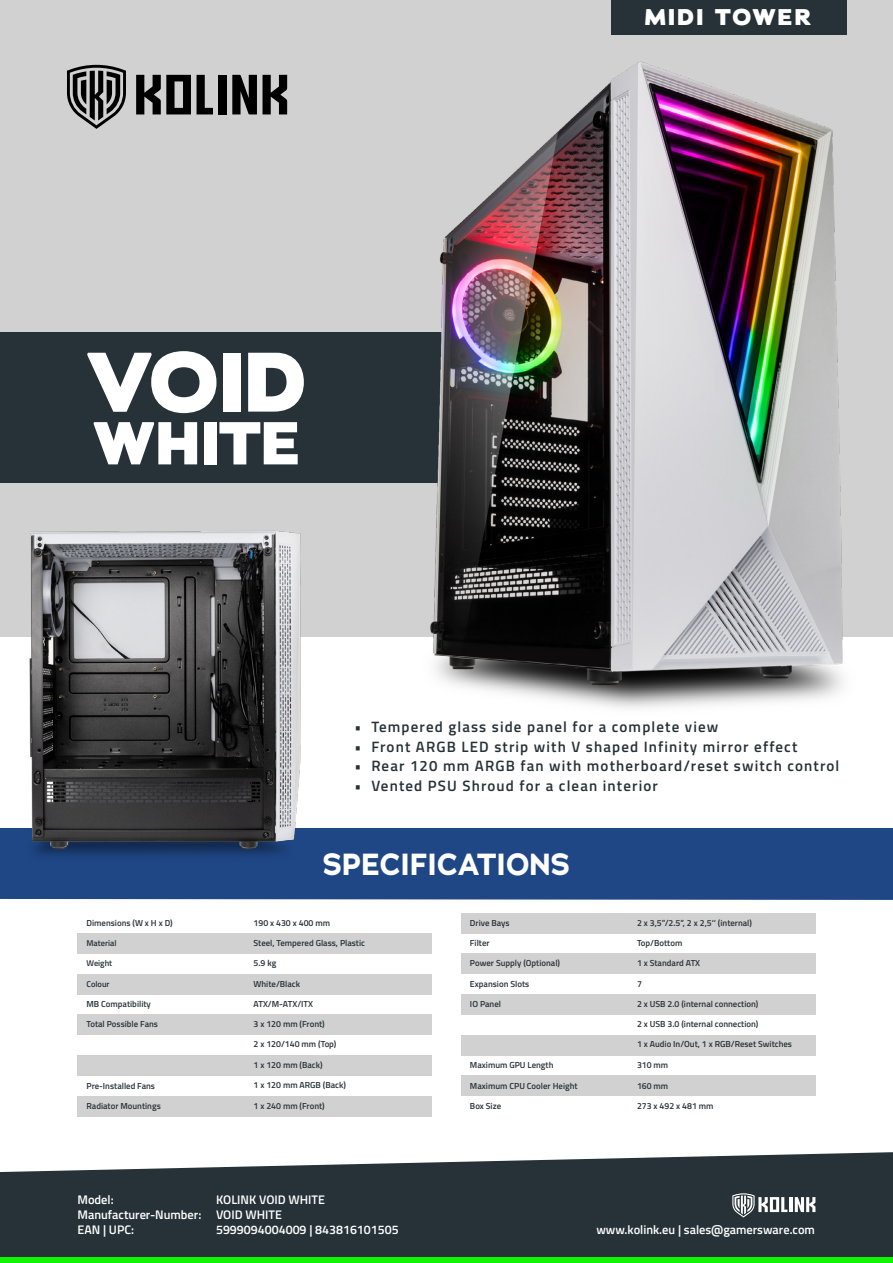
<style>
.page{position:relative;width:893px;height:1263px;background:#fff}
.page>*{position:absolute;margin:0;border:0;box-sizing:border-box;transform-origin:0 0}
.t1{font:800 84px "Adrianna";color:#fff}
.t2{font:800 60.3px "Adrianna";letter-spacing:-.025em;color:#fff}
.t3{font:700 30.45px "Adrianna";color:#fff}
.t4{font:800 22.65px "Adrianna";letter-spacing:.075em;color:#fff}
.t5{font:600 15px "Titillium";letter-spacing:.075em;color:#263238}
.t6{font:600 12.45px/14.9px "Titillium";color:#fff}
.t7{font:600 8.7px "Titillium";color:#263238}
.t8{font:600 8.4px "Titillium";color:#263238}
</style>
<div class="page">
<div style="left:0;top:0;width:246px;height:501px;background:#d1d1d1"></div>
<svg style="left:349px;top:892px;width:544px;height:8px;fill:#1f4786"></svg>
<div style="left:78px;top:933px;width:354px;height:20px;background:#d1d1d1"></div>
<div style="left:78px;top:974px;width:354px;height:20px;background:#d1d1d1"></div>
<div style="left:0;top:332px;width:477px;height:150px;background:#263238"></div>
<div style="left:78px;top:1015px;width:354px;height:20px;background:#d1d1d1"></div>
<div style="left:78px;top:1055px;width:354px;height:21px;background:#d1d1d1"></div>
<div style="left:78px;top:1096px;width:354px;height:20px;background:#d1d1d1"></div>
<div style="left:461px;top:913px;width:354px;height:20px;background:#d1d1d1"></div>
<div style="left:461px;top:953px;width:354px;height:21px;background:#d1d1d1"></div>
<div style="left:461px;top:994px;width:354px;height:21px;background:#d1d1d1"></div>
<div style="left:461px;top:1035px;width:354px;height:20px;background:#d1d1d1"></div>
<div style="left:461px;top:1076px;width:354px;height:20px;background:#d1d1d1"></div>
<svg style="left:0;top:1152px;width:893px;height:106px;fill:#263238"></svg>
<div style="left:0;top:1258px;width:893px;height:5px;background:#0ff503"></div>
<svg style="left:232px;top:75px;width:14px;height:39px"></svg>
<div style="left:219px;top:75px;width:8px;height:39px;background:#000"></div>
<svg style="left:197px;top:75px;width:16px;height:39px"></svg>
<svg style="left:136px;top:75px;width:55px;height:39px"></svg>
<svg style="left:67px;top:65px;width:59px;height:64px"></svg>
<hr style="left:789px;top:1197px;width:4px;height:15px;background:#fff">
<svg style="left:795px;top:1197px;width:20px;height:15px"></svg>
<svg style="left:732px;top:1193px;width:55px;height:24px"></svg>
<img style="left:246px;top:0;width:647px;height:892px">
<img style="left:0;top:501px;width:349px;height:399px">
<h3 class="t4" style="left:644px;top:3px;width:168px">MIDI TOWER</h3>
<h1 class="t1" style="left:85px;top:328px;width:224px">VOID</h1>
<h2 class="t2" style="left:92px;top:405px;width:211px">WHITE</h2>
<h3 class="t5" style="left:354px;top:715px;width:365px">• Tempered glass side panel for a complete view</h3>
<h3 class="t5" style="left:354px;top:735px;width:444px">• Front ARGB LED strip with V shaped Infinity mirror effect</h3>
<h3 class="t5" style="left:354px;top:754px;width:486px">• Rear 120 mm ARGB fan with motherboard/reset switch control</h3>
<h3 class="t5" style="left:354px;top:774px;width:305px">• Vented PSU Shroud for a clean interior</h3>
<h3 class="t3" style="left:323px;top:844px;width:249px">SPECIFICATIONS</h3>
<p class="t7" style="left:87px;top:916px;width:88px">Dimensions (W x H x D)</p>
<p class="t8" style="left:87px;top:937px;width:32px">Material</p>
<p class="t8" style="left:87px;top:957px;width:27px">Weight</p>
<p class="t8" style="left:87px;top:977px;width:25px">Colour</p>
<p class="t7" style="left:87px;top:997px;width:66px">MB Compatibility</p>
<p class="t7" style="left:87px;top:1018px;width:73px">Total Possible Fans</p>
<p class="t7" style="left:254px;top:916px;width:78px">190 x 430 x 400 mm</p>
<p class="t7" style="left:254px;top:936px;width:113px">Steel, Tempered Glass, Plastic</p>
<p class="t7" style="left:254px;top:957px;width:24px">5.9 kg</p>
<p class="t7" style="left:254px;top:977px;width:48px">White/Black</p>
<p class="t7" style="left:254px;top:997px;width:61px">ATX/M-ATX/ITX</p>
<p class="t7" style="left:254px;top:1018px;width:73px">3 x 120 mm (Front)</p>
<p class="t7" style="left:254px;top:1038px;width:84px">2 x 120/140 mm (Top)</p>
<p class="t7" style="left:254px;top:1058px;width:71px">1 x 120 mm (Back)</p>
<p class="t7" style="left:87px;top:1079px;width:70px">Pre-Installed Fans</p>
<p class="t7" style="left:254px;top:1079px;width:94px">1 x 120 mm ARGB (Back)</p>
<p class="t7" style="left:87px;top:1099px;width:76px">Radiator Mountings</p>
<p class="t7" style="left:254px;top:1099px;width:73px">1 x 240 mm (Front)</p>
<h3 class="t6" style="left:78px;top:1192px;width:125px">Model:<br>Manufacturer-Number:<br>EAN | UPC:</h3>
<h3 class="t6" style="left:216px;top:1192px;width:184px">KOLINK VOID WHITE<br>VOID WHITE<br>5999094004009 | 843816101505</h3>
<p class="t7" style="left:637px;top:916px;width:117px">2 x 3,5”/2.5”, 2 x 2,5‘‘ (internal)</p>
<p class="t7" style="left:637px;top:957px;width:65px">1 x Standard ATX</p>
<p class="t7" style="left:470px;top:916px;width:41px">Drive Bays</p>
<p class="t7" style="left:470px;top:957px;width:92px">Power Supply (Optional)</p>
<p class="t7" style="left:470px;top:997px;width:33px">IO Panel</p>
<p class="t7" style="left:470px;top:936px;width:21px">Filter</p>
<p class="t7" style="left:637px;top:936px;width:47px">Top/Bottom</p>
<p class="t7" style="left:470px;top:977px;width:61px">Expansion Slots</p>
<p class="t7" style="left:637px;top:977px;width:6px">7</p>
<p class="t7" style="left:637px;top:997px;width:123px">2 x USB 2.0 (internal connection)</p>
<p class="t7" style="left:637px;top:1017px;width:123px">2 x USB 3.0 (internal connection)</p>
<p class="t7" style="left:637px;top:1058px;width:33px">310 mm</p>
<p class="t7" style="left:637px;top:1038px;width:157px">1 x Audio In/Out, 1 x RGB/Reset Switches</p>
<p class="t7" style="left:637px;top:1079px;width:33px">160 mm</p>
<p class="t7" style="left:637px;top:1099px;width:78px">273 x 492 x 481 mm</p>
<p class="t7" style="left:470px;top:1058px;width:85px">Maximum GPU Length</p>
<p class="t7" style="left:470px;top:1079px;width:109px">Maximum CPU Cooler Height</p>
<p class="t7" style="left:470px;top:1099px;width:33px">Box Size</p>
<h3 class="t6" style="left:596px;top:1221px;width:220px">www.kolink.eu | sales@gamersware.com</h3>
</div>
